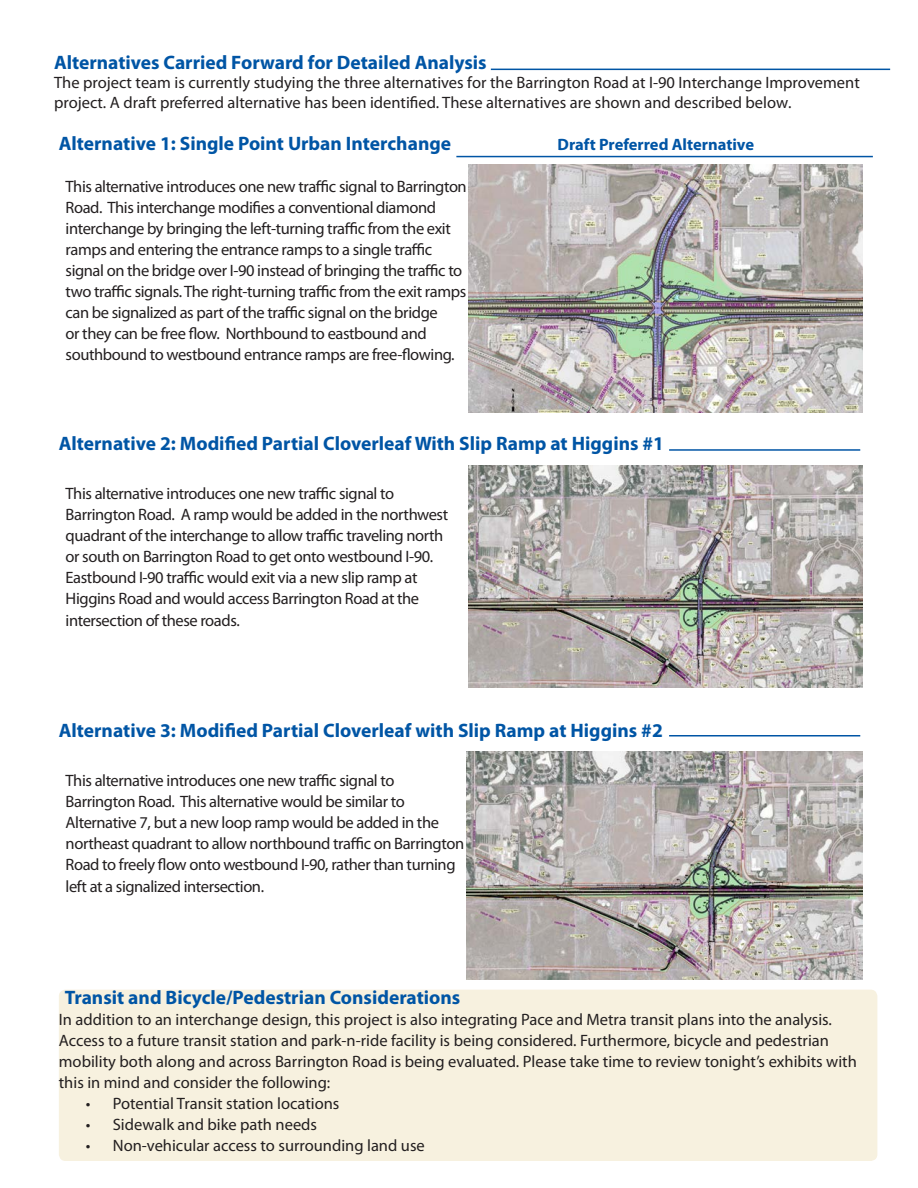
<style>
.page{position:relative;width:918px;height:1188px;background:#fff}
.page>*{position:absolute;margin:0;border:0;box-sizing:border-box;transform-origin:0 0}
.t1{font:700 19.5px "Myriad Pro";color:#0055a5}
.t2{font:16.5px/21.1px "Myriad Pro";letter-spacing:-.025em;color:#231f20}
.t3{font:16.5px/21px "Myriad Pro";color:#231f20}
.t4{font:700 16.5px "Myriad Pro";color:#0055a5}
</style>
<div class="page">
<hr style="left:491px;top:69px;width:399px;height:1px;background:#0055a5">
<img style="left:468px;top:165px;width:394px;height:247px">
<img style="left:468px;top:466px;width:394px;height:222px">
<img style="left:466px;top:751px;width:396px;height:228px">
<hr style="left:456px;top:156px;width:417px;height:1px;background:#0055a5">
<hr style="left:669px;top:449px;width:191px;height:2px;background:#0055a5">
<hr style="left:669px;top:735px;width:191px;height:1px;background:#0055a5">
<div style="left:59px;top:990px;width:818px;height:171px;background:#f7f1df;border-radius:7px"></div>
<p class="t1" style="left:54px;top:49px;width:434px">Alternatives Carried Forward for Detailed Analysis</p>
<p class="t3" style="left:54px;top:73px;width:807px;line-height:19.8px">The project team is currently studying the three alternatives for the Barrington Road at I-90 Interchange Improvement project. A draft preferred alternative has been identified. These alternatives are shown and described below.</p>
<p class="t1" style="left:59px;top:130px;width:394px">Alternative 1: Single Point Urban Interchange</p>
<p class="t4" style="left:558px;top:133px;width:198px">Draft Preferred Alternative</p>
<p class="t2" style="left:66px;top:175px;width:403px">This alternative introduces one new traffic signal to Barrington Road. This interchange modifies a conventional diamond interchange by bringing the left-turning traffic from the exit ramps and entering the entrance ramps to a single traffic signal on the bridge over I-90 instead of bringing the traffic to two traffic signals. The right-turning traffic from the exit ramps can be signalized as part of the traffic signal on the bridge<br>or they can be free flow. Northbound to eastbound and southbound to westbound entrance ramps are free-flowing.</p>
<p class="t1" style="left:59px;top:431px;width:607px">Alternative 2: Modified Partial Cloverleaf With Slip Ramp at Higgins #1</p>
<p class="t2" style="left:66px;top:483px;width:384px">This alternative introduces one new traffic signal to Barrington Road. A ramp would be added in the northwest quadrant of the interchange to allow traffic traveling north or south on Barrington Road to get onto westbound I-90.<br>Eastbound I-90 traffic would exit via a new slip ramp at Higgins Road and would access Barrington Road at the intersection of these roads.</p>
<p class="t1" style="left:59px;top:718px;width:605px">Alternative 3: Modified Partial Cloverleaf with Slip Ramp at Higgins #2</p>
<p class="t2" style="left:66px;top:770px;width:400px">This alternative introduces one new traffic signal to Barrington Road. This alternative would be similar to Alternative 7, but a new loop ramp would be added in the northeast quadrant to allow northbound traffic on Barrington Road to freely flow onto westbound I-90, rather than turning left at a signalized intersection.</p>
<p class="t1" style="left:65px;top:985px;width:397px">Transit and Bicycle/Pedestrian Considerations</p>
<p class="t3" style="left:59px;top:1009px;width:800px">In addition to an interchange design, this project is also integrating Pace and Metra transit plans into the analysis.<br>Access to a future transit station and park-n-ride facility is being considered. Furthermore, bicycle and pedestrian mobility both along and across Barrington Road is being evaluated. Please take time to review tonight’s exhibits with this in mind and consider the following:</p>
<p class="t3" style="left:86px;top:1093px;width:255px">• Potential Transit station locations</p>
<p class="t3" style="left:86px;top:1114px;width:233px">• Sidewalk and bike path needs</p>
<p class="t3" style="left:86px;top:1135px;width:340px">• Non-vehicular access to surrounding land use</p>
</div>
